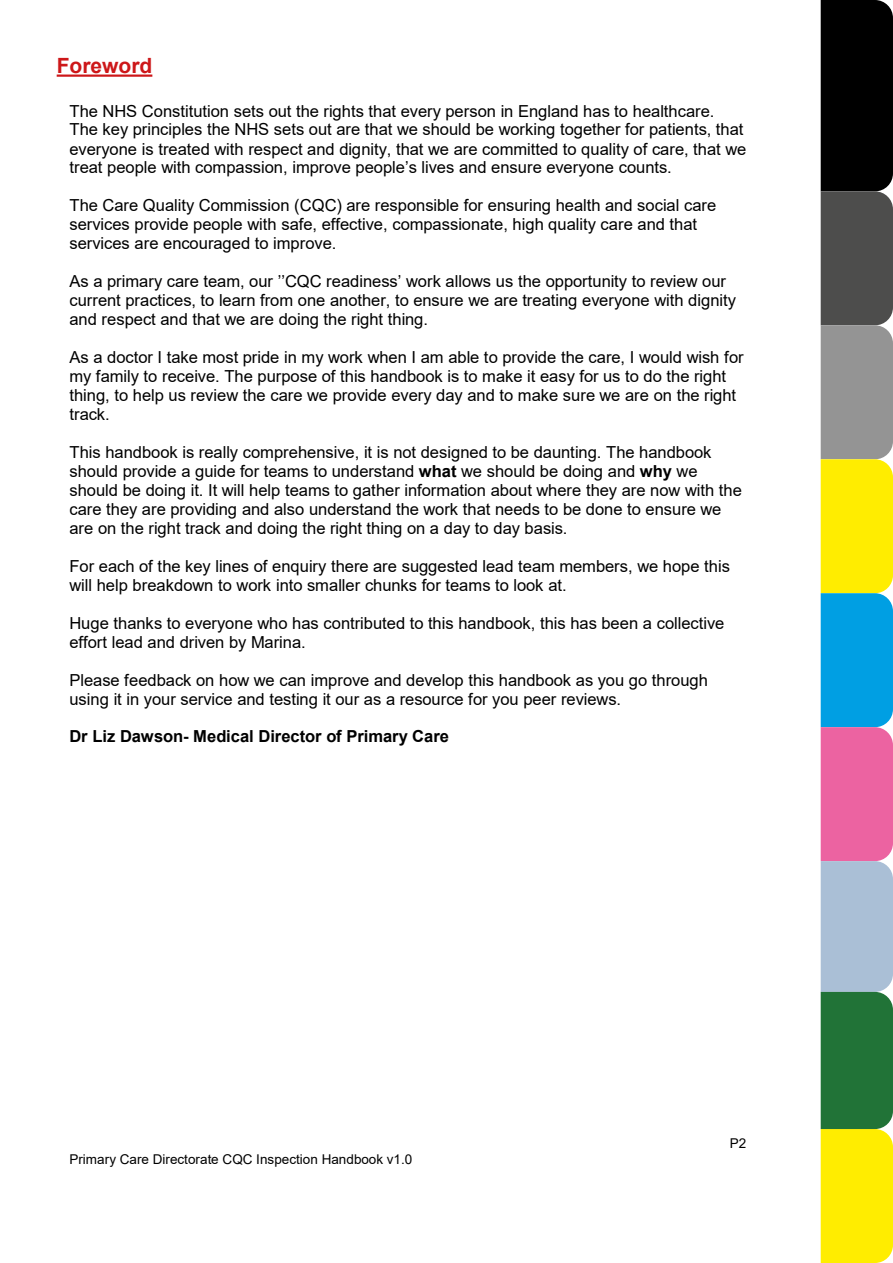
<style>
.page{position:relative;width:893px;height:1263px;background:#fff}
.page>*{position:absolute;margin:0;border:0;box-sizing:border-box;transform-origin:0 0}
.t1{font:700 21px "Arial";color:#cd1719}
.t2{font:16.5px/19px "Arial";color:#000}
.t3{font:700 16.5px "Arial";color:#000}
.t4{font:13.5px "Arial";color:#000}
.s1{font-weight:700}
</style>
<div class="page">
<svg style="left:821px;top:0;width:72px;height:1263px;background:#7d875f"></svg>
<hr style="left:57px;top:75px;width:95px;height:2px;background:#cd1719">
<p class="t1" style="left:57px;top:51px;width:97px">Foreword</p>
<p class="t2" style="left:69px;top:101px;width:678px">The NHS Constitution sets out the rights that every person in England has to healthcare.<br>The key principles the NHS sets out are that we should be working together for patients, that everyone is treated with respect and dignity, that we are committed to quality of care, that we treat people with compassion, improve people’s lives and ensure everyone counts.</p>
<p class="t2" style="left:69px;top:196px;width:648px">The Care Quality Commission (CQC) are responsible for ensuring health and social care services provide people with safe, effective, compassionate, high quality care and that services are encouraged to improve.</p>
<p class="t2" style="left:69px;top:272px;width:668px">As a primary care team, our ’’CQC readiness’ work allows us the opportunity to review our current practices, to learn from one another, to ensure we are treating everyone with dignity and respect and that we are doing the right thing.</p>
<p class="t2" style="left:69px;top:348px;width:676px">As a doctor I take most pride in my work when I am able to provide the care, I would wish for my family to receive. The purpose of this handbook is to make it easy for us to do the right thing, to help us review the care we provide every day and to make sure we are on the right track.</p>
<p class="t2" style="left:69px;top:442px;width:674px">This handbook is really comprehensive, it is not designed to be daunting. The handbook should provide a guide for teams to understand <span class="s1">what</span> we should be doing and <span class="s1">why</span> we should be doing it. It will help teams to gather information about where they are now with the care they are providing and also understand the work that needs to be done to ensure we are on the right track and doing the right thing on a day to day basis.</p>
<p class="t2" style="left:69px;top:556px;width:662px">For each of the key lines of enquiry there are suggested lead team members, we hope this will help breakdown to work into smaller chunks for teams to look at.</p>
<p class="t2" style="left:69px;top:613px;width:656px">Huge thanks to everyone who has contributed to this handbook, this has been a collective effort lead and driven by Marina.</p>
<p class="t2" style="left:69px;top:670px;width:640px">Please feedback on how we can improve and develop this handbook as you go through using it in your service and testing it our as a resource for you peer reviews.</p>
<p class="t3" style="left:69px;top:725px;width:381px">Dr Liz Dawson- Medical Director of Primary Care</p>
<p class="t4" style="left:69px;top:1150px;width:345px">Primary Care Directorate CQC Inspection Handbook v1.0</p>
<p class="t4" style="left:730px;top:1134px;width:18px">P2</p>
</div>
